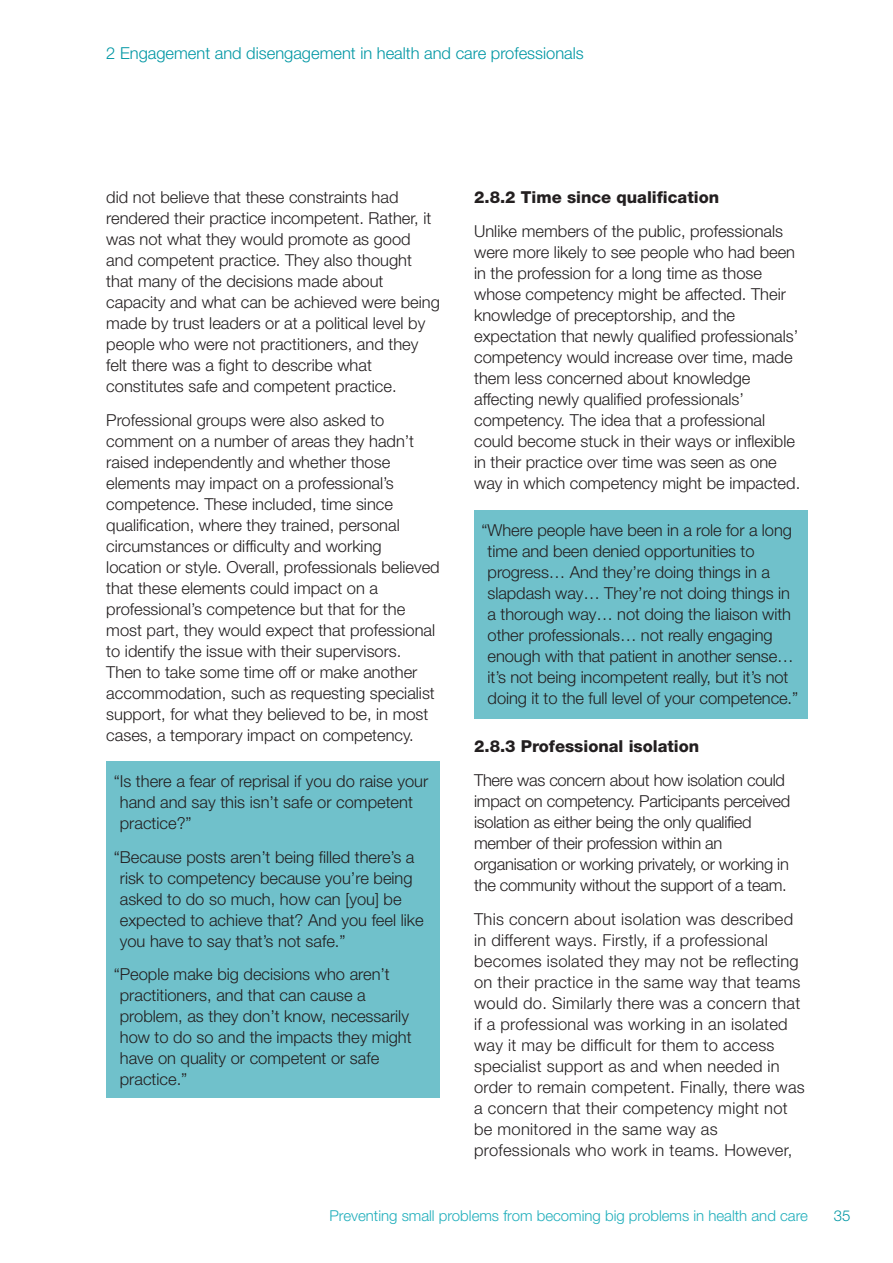
<style>
.page{position:relative;width:893px;height:1263px;background:#fff}
.page>*{position:absolute;margin:0;border:0;box-sizing:border-box;transform-origin:0 0}
.t1{font:300 16.5px/21px "Helvetica Neue";color:#231f20}
.t2{font:300 16.5px "Helvetica Neue";color:#0097a4}
.t3{font:800 16.5px "Helvetica Neue";color:#231f20}
.t4{font:300 15px "Helvetica Neue";color:#1faebb}
.t5{font:300 15px "Helvetica Neue";color:#0097a4}
</style>
<div class="page">
<div style="left:106px;top:762px;width:334px;height:336px;background:#70c1cb"></div>
<div style="left:474px;top:510px;width:334px;height:208px;background:#70c1cb"></div>
<p class="t2" style="left:106px;top:43px;width:479px">2 Engagement and disengagement in health and care professionals</p>
<p class="t1" style="left:106px;top:186px;width:335px">did not believe that these constraints had rendered their practice incompetent. Rather, it was not what they would promote as good and competent practice. They also thought that many of the decisions made about capacity and what can be achieved were being made by trust leaders or at a political level by people who were not practitioners, and they felt there was a fight to describe what constitutes safe and competent practice.</p>
<p class="t1" style="left:106px;top:409px;width:335px">Professional groups were also asked to comment on a number of areas they hadn’t raised independently and whether those elements may impact on a professional’s competence. These included, time since qualification, where they trained, personal circumstances or difficulty and working location or style. Overall, professionals believed that these elements could impact on a professional’s competence but that for the most part, they would expect that professional to identify the issue with their supervisors.<br>Then to take some time off or make another accommodation, such as requesting specialist support, for what they believed to be, in most cases, a temporary impact on competency.</p>
<p class="t1" style="left:120px;top:770px;width:310px;text-indent:-6px">“Is there a fear of reprisal if you do raise your hand and say this isn’t safe or competent practice?”</p>
<p class="t1" style="left:120px;top:846px;width:305px;text-indent:-6px">“Because posts aren’t being filled there’s a risk to competency because you’re being asked to do so much, how can [you] be expected to achieve that? And you feel like you have to say that’s not safe.”</p>
<p class="t1" style="left:120px;top:964px;width:293px;text-indent:-6px">“People make big decisions who aren’t practitioners, and that can cause a problem, as they don’t know, necessarily how to do so and the impacts they might have on quality or competent or safe practice.”</p>
<p class="t3" style="left:474px;top:191px;width:246px">2.8.2 Time since qualification</p>
<p class="t1" style="left:474px;top:220px;width:328px">Unlike members of the public, professionals were more likely to see people who had been in the profession for a long time as those whose competency might be affected. Their knowledge of preceptorship, and the expectation that newly qualified professionals’ competency would increase over time, made them less concerned about knowledge affecting newly qualified professionals’ competency. The idea that a professional could become stuck in their ways or inflexible in their practice over time was seen as one way in which competency might be impacted.</p>
<p class="t1" style="left:488px;top:519px;width:312px;text-indent:-6px">“Where people have been in a role for a long time and been denied opportunities to progress… And they’re doing things in a slapdash way… They’re not doing things in a thorough way… not doing the liaison with other professionals… not really engaging enough with that patient in another sense… it’s not being incompetent really, but it’s not doing it to the full level of your competence.”</p>
<p class="t3" style="left:474px;top:740px;width:227px">2.8.3 Professional isolation</p>
<p class="t1" style="left:474px;top:769px;width:318px">There was concern about how isolation could impact on competency. Participants perceived isolation as either being the only qualified member of their profession within an organisation or working privately, or working in the community without the support of a team.</p>
<p class="t1" style="left:474px;top:908px;width:332px">This concern about isolation was described in different ways. Firstly, if a professional becomes isolated they may not be reflecting on their practice in the same way that teams would do. Similarly there was a concern that if a professional was working in an isolated way it may be difficult for them to access specialist support as and when needed in order to remain competent. Finally, there was a concern that their competency might not be monitored in the same way as professionals who work in teams. However,</p>
<p class="t4" style="left:329px;top:1206px;width:480px">Preventing small problems from becoming big problems in health and care</p>
<p class="t5" style="left:834px;top:1206px;width:18px">35</p>
</div>
